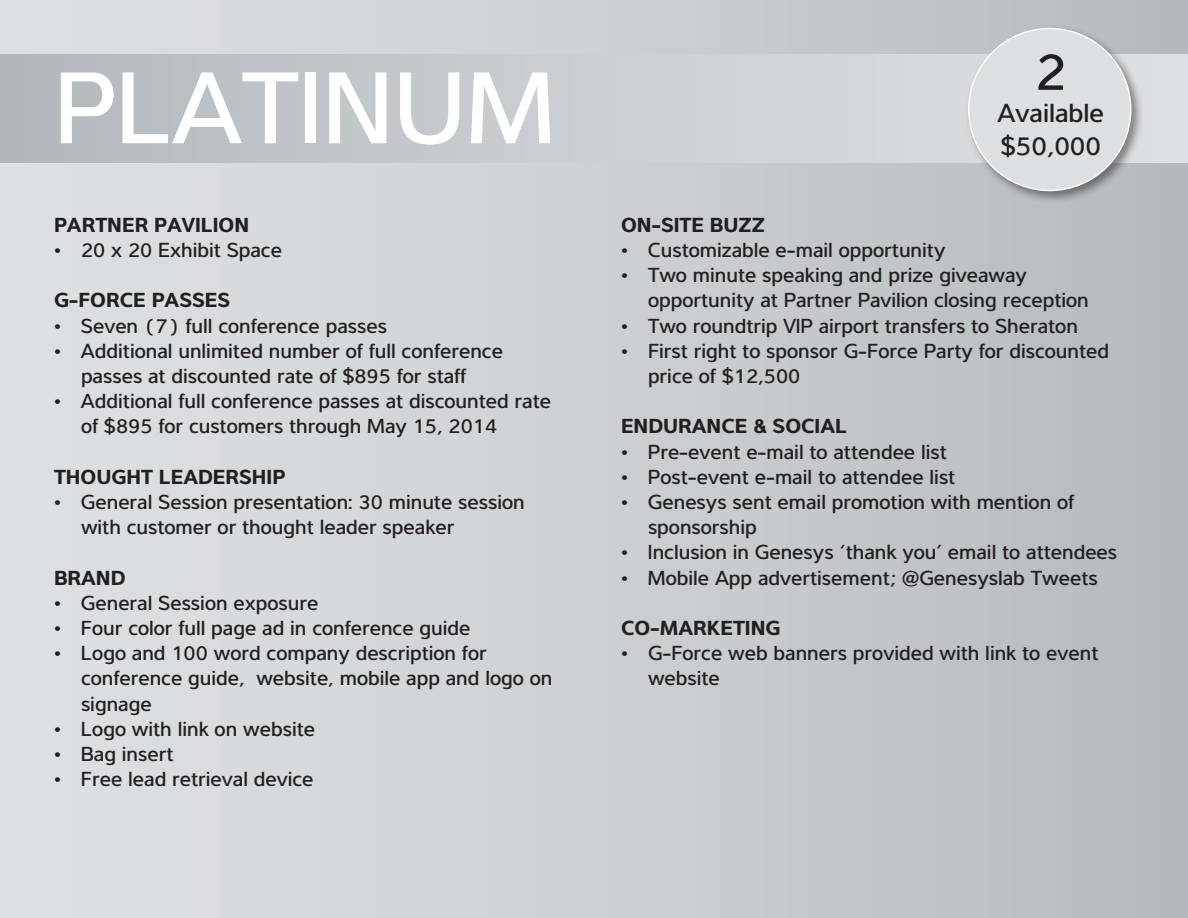
<style>
.page{position:relative;width:1188px;height:918px;background:#fff}
.page>*{position:absolute;margin:0;border:0;box-sizing:border-box;transform-origin:0 0}
.t1{font:500 105px "Interval";color:#fff}
.t2{font:500 54px "Interval";color:#231f20}
.t3{font:500 27px "Interval";color:#231f20}
.t4{font:500 21px/25.2px "Interval";color:#231f20}
.t5{font:700 21px "Interval";color:#231f20}
</style>
<div class="page">
<div style="left:0;top:0;width:1188px;height:918px;background:linear-gradient(to right,#e1e3e6,#b6bbc0)"></div>
<svg style="left:0;top:55px;width:1188px;height:108px;background:#c7cbce"></svg>
<div style="left:965px;top:24px;width:179px;height:180px;background:#231f20;opacity:.5"></div>
<div style="left:969px;top:28px;width:162px;height:162px;background:#dde0e2;border-radius:50%"></div>
<p class="t1" style="left:54px;top:49px;width:502px">PLATINUM</p>
<p class="t5" style="left:54px;top:212px;width:197px">PARTNER PAVILION</p>
<p class="t4" style="left:54px;top:237px;width:229px">• 20 x 20 Exhibit Space</p>
<p class="t5" style="left:54px;top:287px;width:178px">G-FORCE PASSES</p>
<p class="t4" style="left:54px;top:313px;width:335px">• Seven (7) full conference passes</p>
<p class="t4" style="left:54px;top:338px;width:450px;text-align:center">• Additional unlimited number of full conference passes at discounted rate of $895 for staff</p>
<p class="t4" style="left:81px;top:388px;width:472px;text-indent:-27px">• Additional full conference passes at discounted rate of $895 for customers through May 15, 2014</p>
<p class="t5" style="left:54px;top:464px;width:233px">THOUGHT LEADERSHIP</p>
<p class="t4" style="left:81px;top:489px;width:445px;text-indent:-27px">• General Session presentation: 30 minute session with customer or thought leader speaker</p>
<p class="t5" style="left:54px;top:565px;width:73px">BRAND</p>
<p class="t4" style="left:54px;top:590px;width:266px">• General Session exposure</p>
<p class="t4" style="left:54px;top:615px;width:418px">• Four color full page ad in conference guide</p>
<p class="t4" style="left:81px;top:640px;width:473px;text-indent:-27px">• Logo and 100 word company description for conference guide, website, mobile app and logo on signage</p>
<p class="t4" style="left:54px;top:716px;width:263px">• Logo with link on website</p>
<p class="t4" style="left:54px;top:741px;width:121px">• Bag insert</p>
<p class="t4" style="left:54px;top:766px;width:261px">• Free lead retrieval device</p>
<p class="t2" style="left:1035px;top:41px;width:33px">2</p>
<p class="t3" style="left:998px;top:98px;width:108px">Available</p>
<p class="t3" style="left:1000px;top:130px;width:102px">$50,000</p>
<p class="t5" style="left:621px;top:212px;width:145px">ON-SITE BUZZ</p>
<p class="t4" style="left:621px;top:237px;width:326px">• Customizable e-mail opportunity</p>
<p class="t4" style="left:648px;top:262px;width:442px;text-indent:-27px">• Two minute speaking and prize giveaway opportunity at Partner Pavilion closing reception</p>
<p class="t4" style="left:621px;top:313px;width:458px">• Two roundtrip VIP airport transfers to Sheraton</p>
<p class="t4" style="left:648px;top:338px;width:463px;text-indent:-27px">• First right to sponsor G-Force Party for discounted price of $12,500</p>
<p class="t5" style="left:621px;top:413px;width:228px">ENDURANCE &amp; SOCIAL</p>
<p class="t4" style="left:621px;top:439px;width:327px">• Pre-event e-mail to attendee list</p>
<p class="t4" style="left:621px;top:464px;width:336px">• Post-event e-mail to attendee list</p>
<p class="t4" style="left:648px;top:489px;width:428px;text-indent:-27px">• Genesys sent email promotion with mention of sponsorship</p>
<p class="t4" style="left:621px;top:540px;width:498px">• Inclusion in Genesys ‘thank you’ email to attendees</p>
<p class="t4" style="left:621px;top:565px;width:478px">• Mobile App advertisement; @Genesyslab Tweets</p>
<p class="t5" style="left:621px;top:615px;width:161px">CO-MARKETING</p>
<p class="t4" style="left:648px;top:640px;width:452px;text-indent:-27px">• G-Force web banners provided with link to event website</p>
</div>
